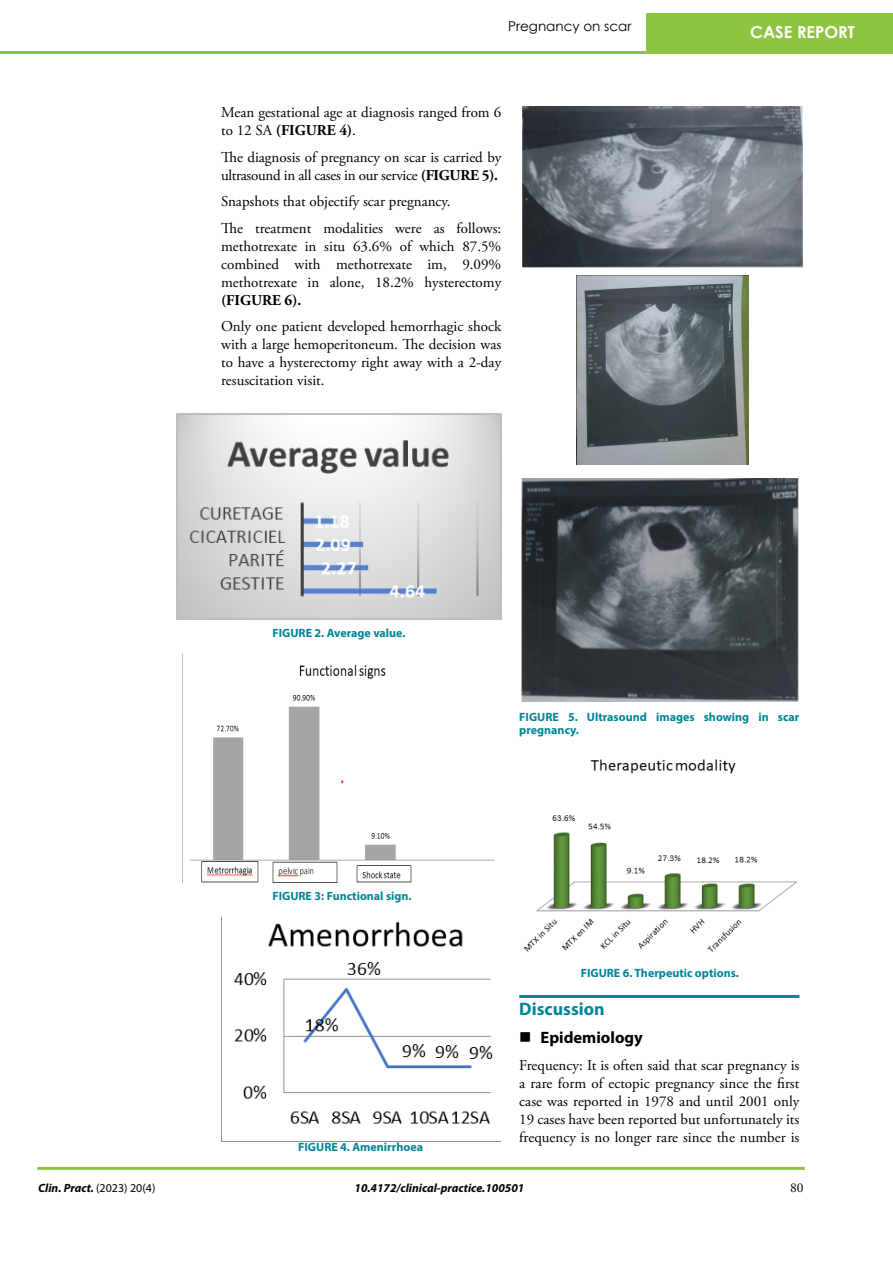
<style>
.page{position:relative;width:893px;height:1263px;background:#fff}
.page>*{position:absolute;margin:0;border:0;box-sizing:border-box;transform-origin:0 0}
.t1{font:700 18px "Myriad Pro";color:#01859a}
.t2{font:700 16.5px "Myriad Pro";color:#000}
.t3{font:700 16.5px "Century Gothic";color:#fff}
.t4{font:15px/18px "Adobe Garamond Pro";color:#000}
.t5{font:700 15px "Adobe Garamond Pro";color:#000}
.t6{font:13.5px "Century Gothic";color:#000}
.t7{font:13.5px "Adobe Garamond Pro";color:#000}
.t8{font:700 12px/13.2px "Myriad Pro";color:#01859a}
.t9{font:italic 700 12px "Myriad Pro";color:#000}
.s1{font-weight:700}
.s2{font-weight:400;font-style:normal}
</style>
<div class="page">
<div style="left:646px;top:13px;width:247px;height:41px;background:#8fc442"></div>
<hr style="left:0;top:51px;width:893px;height:3px;background:#8fc442">
<hr style="left:37px;top:1167px;width:768px;height:3px;background:#8fc442">
<hr style="left:519px;top:995px;width:280px;height:3px;background:#01859a">
<img style="left:177px;top:414px;width:324px;height:205px">
<img style="left:190px;top:664px;width:305px;height:219px">
<img style="left:221px;top:918px;width:279px;height:224px">
<img style="left:522px;top:106px;width:281px;height:162px">
<img style="left:576px;top:276px;width:172px;height:189px">
<img style="left:521px;top:478px;width:278px;height:224px">
<img style="left:523px;top:759px;width:274px;height:193px">
<p class="t6" style="left:508px;top:17px;width:125px">Pregnancy on scar</p>
<p class="t4" style="left:221px;top:104px;width:282px">Mean gestational age at diagnosis ranged from 6 to 12 SA <span class="s1">(FIGURE 4)</span>.</p>
<p class="t4" style="left:221px;top:148px;width:282px">The diagnosis of pregnancy on scar is carried by ultrasound in all cases in our service <span class="s1">(FIGURE 5).</span></p>
<p class="t4" style="left:221px;top:189px;width:282px;line-height:26.5px">Snapshots that objectify scar pregnancy.<br>The treatment modalities were as follows:</p>
<p class="t4" style="left:221px;top:237px;width:282px;text-align:justify">methotrexate in situ 63.6% of which 87.5% combined with methotrexate im, 9.09% methotrexate in alone, 18.2% hysterectomy</p>
<p class="t5" style="left:221px;top:291px;width:82px">(FIGURE 6).</p>
<p class="t4" style="left:221px;top:318px;width:282px;text-align:justify">Only one patient developed hemorrhagic shock with a large hemoperitoneum. The decision was to have a hysterectomy right away with a 2-day resuscitation visit.</p>
<p class="t8" style="left:273px;top:626px;width:134px">FIGURE 2. Average value.</p>
<p class="t3" style="left:750px;top:20px;width:106px">CASE REPORT</p>
<p class="t8" style="left:272px;top:889px;width:141px">FIGURE 3: Functional sign.</p>
<p class="t8" style="left:298px;top:1140px;width:126px">FIGURE 4. Amenirrhoea</p>
<p class="t8" style="left:519px;top:710px;width:282px">FIGURE 5. Ultrasound images showing in scar pregnancy.</p>
<p class="t8" style="left:581px;top:966px;width:160px">FIGURE 6. Therpeutic options.</p>
<p class="t1" style="left:519px;top:997px;width:87px">Discussion</p>
<p class="t2" style="left:540px;top:1027px;width:104px">Epidemiology</p>
<p class="t4" style="left:519px;top:1056px;width:282px;text-align:justify">Frequency: It is often said that scar pregnancy is a rare form of ectopic pregnancy since the first case was reported in 1978 and until 2001 only 19 cases have been reported but unfortunately its frequency is no longer rare since the number is</p>
<p class="t9" style="left:38px;top:1180px;width:119px">Clin. Pract. <span class="s2">(2023) 20(4)</span></p>
<p class="t9" style="left:355px;top:1180px;width:171px">10.4172/clinical-practice.100501</p>
<p class="t7" style="left:790px;top:1180px;width:15px">80</p>
</div>
